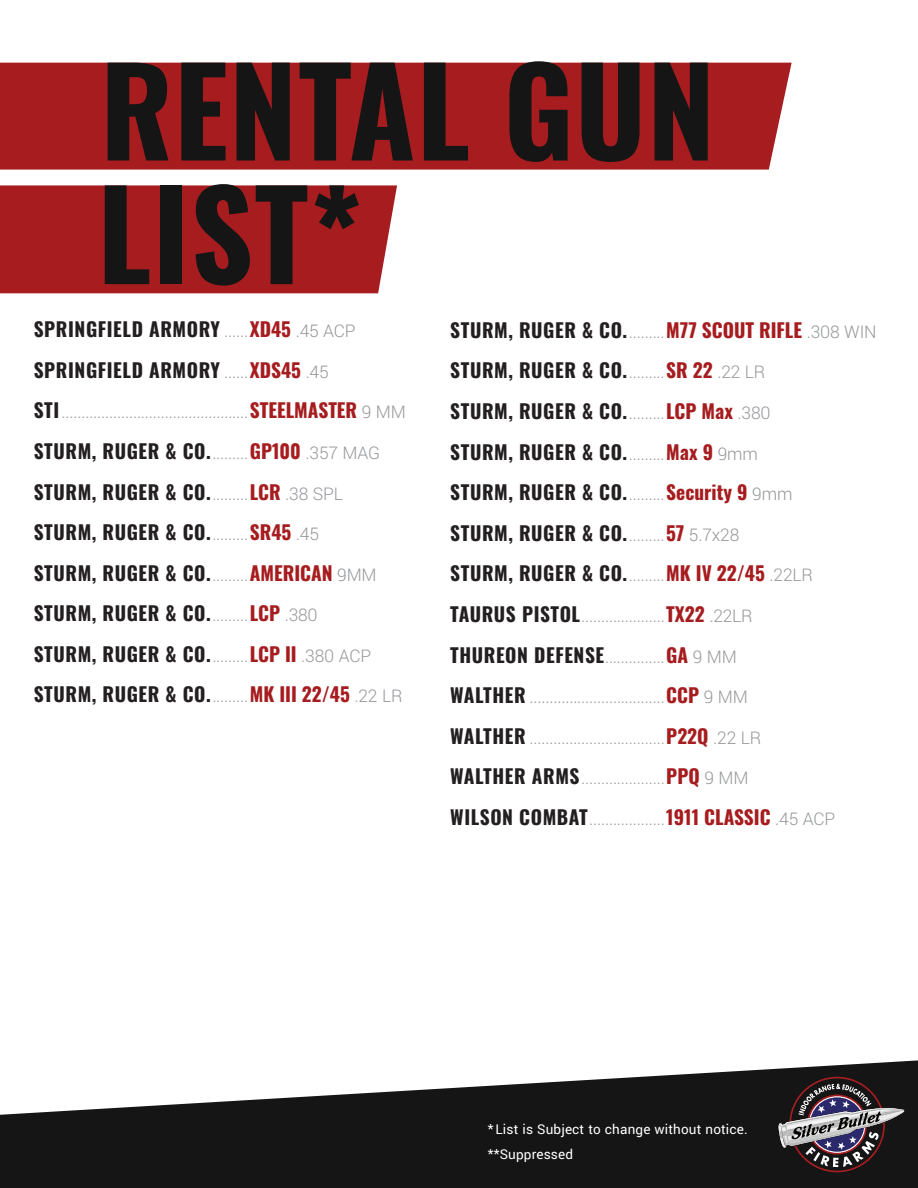
<style>
.page{position:relative;width:918px;height:1188px;background:#fff}
.page>*{position:absolute;margin:0;border:0;box-sizing:border-box;transform-origin:0 0}
.t1{font:700 121.8px "Oswald";color:#151515}
.t2{font:700 120.75px "Oswald";letter-spacing:.01em;color:#151515}
.summary{font:300 19.35px "Yantramanav";letter-spacing:-.01em;color:#95979a}
.summary-2{font:700 19.35px "Oswald";letter-spacing:.03em;color:#231f20}
.t3{font:15px "Yantramanav";letter-spacing:.01em;color:#fff}
.s1{font-family:"Yantramanav";font-weight:300;color:#95979a}
.s2{color:#a61c1f}
.s3{font-family:"Oswald";font-weight:700;color:#231f20}
.s4{font-family:"Oswald";font-weight:700;color:#a61c1f}
</style>
<div class="page">
<div style="left:0;top:185px;width:397px;height:108px;background:#a61c1f"></div>
<div style="left:0;top:63px;width:792px;height:107px;background:#a61c1f"></div>
<svg style="left:0;top:1060px;width:918px;height:128px;fill:#151515"></svg>
<svg style="left:778px;top:1077px;width:126px;height:95px;background:#4e464c"></svg>
<p class="t2" style="left:100px;top:48px;width:616px">RENTAL GUN</p>
<p class="t1" style="left:97px;top:171px;width:265px">LIST*</p>
<p class="summary-2" style="left:34px;top:319px;width:323px">SPRINGFIELD ARMORY <span class="s1">......</span><span class="s2">XD45</span> <span class="s1">.45 ACP</span></p>
<p class="summary-2" style="left:34px;top:360px;width:297px">SPRINGFIELD ARMORY <span class="s1">......</span><span class="s2">XDS45</span> <span class="s1">.45</span></p>
<p class="summary" style="left:34px;top:400px;width:374px"><span class="s3">STI</span>...............................................<span class="s4">STEELMASTER</span> 9 MM</p>
<p class="summary" style="left:34px;top:441px;width:348px"><span class="s3">STURM, RUGER &amp; CO.</span>.........<span class="s4">GP100</span> .357 MAG</p>
<p class="summary-2" style="left:34px;top:482px;width:311px">STURM, RUGER &amp; CO.<span class="s1">.........</span><span class="s2">LCR</span> <span class="s1">.38 SPL</span></p>
<p class="summary-2" style="left:34px;top:522px;width:287px">STURM, RUGER &amp; CO.<span class="s1">.........</span><span class="s2">SR45</span> <span class="s1">.45</span></p>
<p class="summary-2" style="left:34px;top:563px;width:344px">STURM, RUGER &amp; CO.<span class="s1">.........</span><span class="s2">AMERICAN</span> <span class="s1">9MM</span></p>
<p class="summary-2" style="left:34px;top:603px;width:285px">STURM, RUGER &amp; CO.<span class="s1">.........</span><span class="s2">LCP</span> <span class="s1">.380</span></p>
<p class="summary" style="left:34px;top:644px;width:339px"><span class="s3">STURM, RUGER &amp; CO.</span>.........<span class="s4">LCP II</span> .380 ACP</p>
<p class="summary-2" style="left:34px;top:684px;width:370px">STURM, RUGER &amp; CO.<span class="s1">.........</span><span class="s2">MK III 22/45</span> <span class="s1">.22 LR</span></p>
<p class="summary" style="left:450px;top:320px;width:428px"><span class="s3">STURM, RUGER &amp; CO.</span>.........<span class="s4">M77 SCOUT RIFLE</span> .308 WIN</p>
<p class="summary-2" style="left:450px;top:360px;width:317px">STURM, RUGER &amp; CO.<span class="s1">.........</span><span class="s2">SR 22</span> <span class="s1">.22 LR</span></p>
<p class="summary-2" style="left:450px;top:401px;width:322px">STURM, RUGER &amp; CO.<span class="s1">.........</span><span class="s2">LCP Max</span> <span class="s1">.380</span></p>
<p class="summary-2" style="left:450px;top:442px;width:309px">STURM, RUGER &amp; CO.<span class="s1">.........</span><span class="s2">Max 9</span> <span class="s1">9mm</span></p>
<p class="summary-2" style="left:450px;top:482px;width:344px">STURM, RUGER &amp; CO.<span class="s1">.........</span><span class="s2">Security 9</span> <span class="s1">9mm</span></p>
<p class="summary-2" style="left:450px;top:523px;width:291px">STURM, RUGER &amp; CO.<span class="s1">.........</span><span class="s2">57</span> <span class="s1">5.7x28</span></p>
<p class="summary-2" style="left:450px;top:563px;width:364px">STURM, RUGER &amp; CO.<span class="s1">.........</span><span class="s2">MK IV 22/45</span> <span class="s1">.22LR</span></p>
<p class="summary" style="left:450px;top:604px;width:304px"><span class="s3">TAURUS PISTOL</span>.....................<span class="s4">TX22</span> .22LR</p>
<p class="summary" style="left:450px;top:645px;width:288px"><span class="s3">THUREON DEFENSE</span>...............<span class="s4">GA</span> 9 MM</p>
<p class="summary" style="left:450px;top:685px;width:299px"><span class="s3">WALTHER</span> ..................................<span class="s4">CCP</span> 9 MM</p>
<p class="summary" style="left:450px;top:726px;width:312px"><span class="s3">WALTHER</span> ..................................<span class="s4">P22Q</span> .22 LR</p>
<p class="summary" style="left:450px;top:766px;width:300px"><span class="s3">WALTHER ARMS</span>.....................<span class="s4">PPQ</span> 9 MM</p>
<p class="summary" style="left:450px;top:807px;width:386px"><span class="s3">WILSON COMBAT</span>...................<span class="s4">1911 CLASSIC</span> .45 ACP</p>
<p class="t3" style="left:488px;top:1120px;width:261px">*List is Subject to change without notice.</p>
<p class="t3" style="left:488px;top:1145px;width:87px">**Suppressed</p>
</div>
